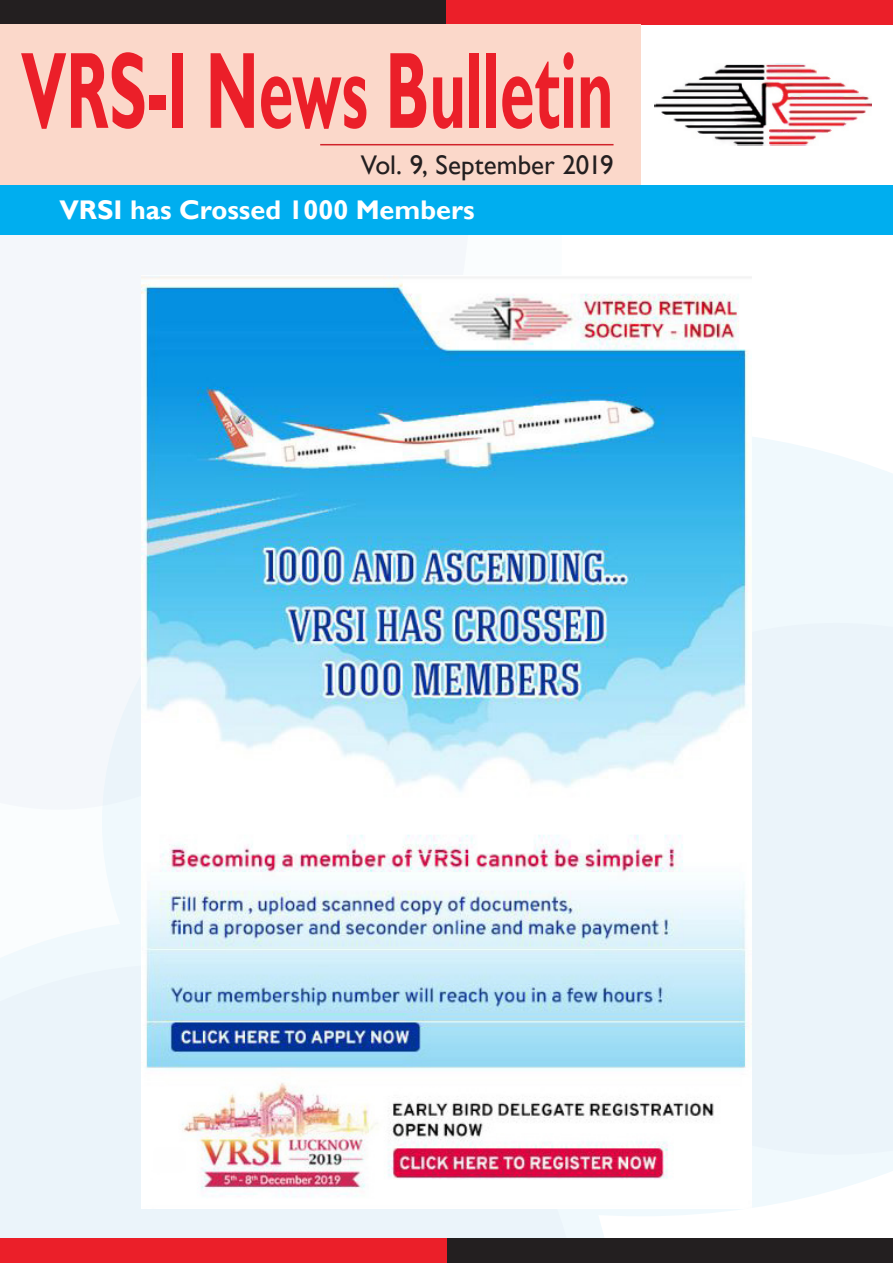
<style>
.page{position:relative;width:893px;height:1263px;background:#fff}
.page>*{position:absolute;margin:0;border:0;box-sizing:border-box;transform-origin:0 0}
.t1{font:700 109.35px "Gill Sans";color:#eb1f29;scale:.57 1}
.t2{font:700 27px "Gill Sans";color:#fff}
.t3{font:27px "Gill Sans";color:#231f20}
</style>
<div class="page">
<svg style="left:615px;top:437px;width:278px;height:779px;fill:#f0f9fd"></svg>
<svg style="left:102px;top:810px;width:39px;height:109px;fill:#f0f9fd"></svg>
<svg style="left:0;top:919px;width:615px;height:320px;fill:#f0f9fd"></svg>
<div style="left:0;top:235px;width:468px;height:575px;background:#f4f7fb"></div>
<div style="left:751px;top:623px;width:142px;height:532px;background:#ebf4fa"></div>
<div style="left:0;top:964px;width:578px;height:275px;background:#ebf4fa"></div>
<div style="left:0;top:0;width:446px;height:24px;background:#231f20"></div>
<div style="left:446px;top:0;width:447px;height:24px;background:#eb1f29"></div>
<div style="left:446px;top:1239px;width:447px;height:24px;background:#231f20"></div>
<div style="left:0;top:1239px;width:446px;height:24px;background:#eb1f29"></div>
<div style="left:0;top:24px;width:640px;height:172px;background:#fbd8ca"></div>
<img style="left:655px;top:64px;width:217px;height:82px">
<hr style="left:320px;top:144px;width:294px;height:1px;background:#d1232a">
<img style="left:142px;top:275px;width:609px;height:934px">
<div style="left:0;top:185px;width:893px;height:50px;background:#00aeef"></div>
<p class="t1" style="left:21px;top:25px;width:1041px">VRS-I News Bulletin</p>
<p class="t3" style="left:361px;top:149px;width:254px">Vol. 9, September 2019</p>
<p class="t2" style="left:60px;top:193px;width:417px">VRSI has Crossed 1000 Members</p>
</div>
